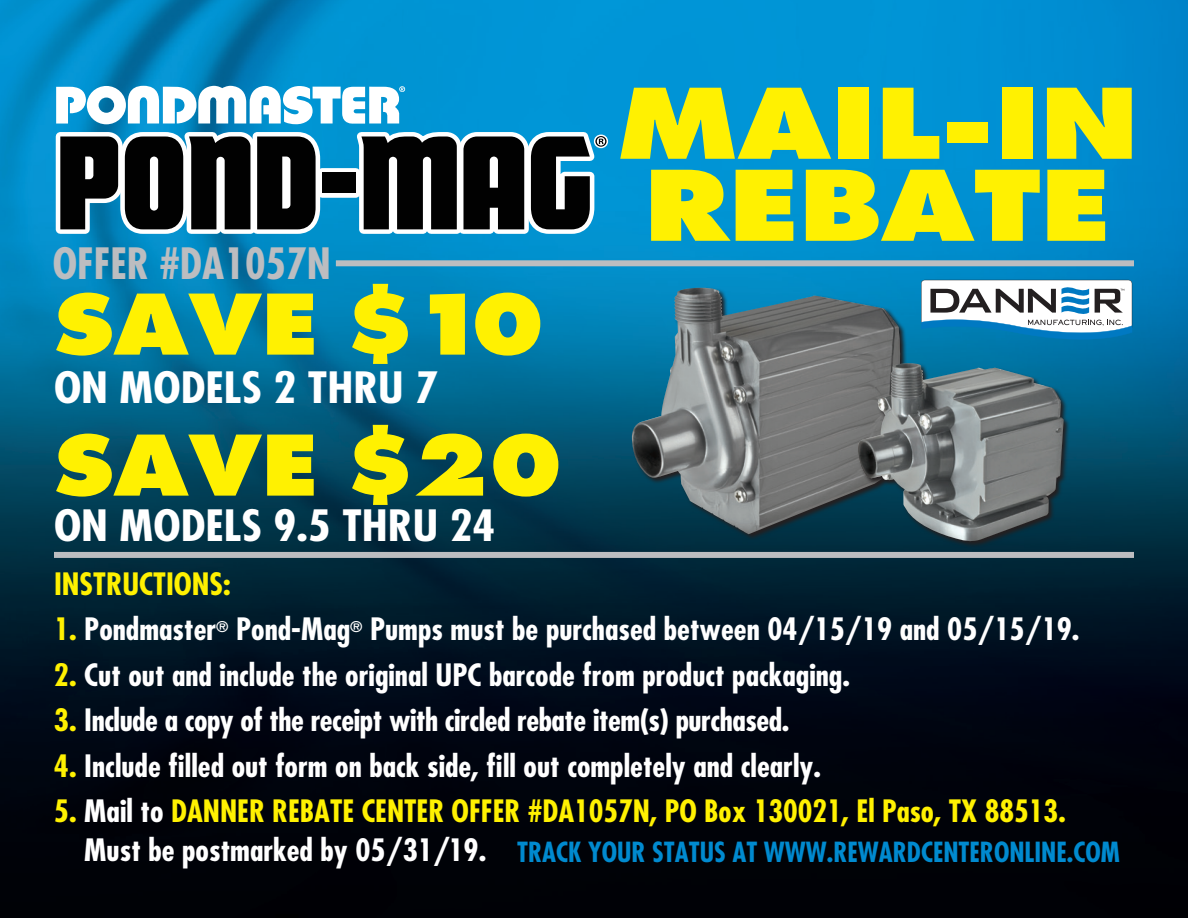
<style>
.page{position:relative;width:1188px;height:918px;background:#fff}
.page>*{position:absolute;margin:0;border:0;box-sizing:border-box;transform-origin:0 0}
.t1{font:800 94.2px/81.9px "Futura Std";color:#fff101;scale:1.19 1}
.t2{font:800 81px "Futura Std";color:#fff101;scale:1.12 1}
.t3{font:700 condensed 42px "Futura Std";color:#fff;scale:1.12 1}
.t4{font:700 condensed 42px "Futura Std";color:#bcbdc0}
.t5{font:700 condensed 30px "Futura Std";color:#fff}
.t6{font:700 condensed 30px/39px "Futura Std";color:#fff101}
.t7{font:700 condensed 27px "Futura Std";color:#008acf}
.s1{color:#fff101}
.s2{color:#fff}
</style>
<div class="page">
<img style="left:0;top:0;width:1188px;height:918px">
<svg style="left:325px;top:168px;width:24px;height:30px"></svg>
<svg style="left:56px;top:132px;width:269px;height:102px"></svg>
<div style="left:322px;top:173px;width:34px;height:20px;background:#010101"></div>
<svg style="left:349px;top:132px;width:259px;height:102px"></svg>
<svg style="left:56px;top:86px;width:349px;height:38px"></svg>
<svg style="left:632px;top:288px;width:275px;height:252px;background:#023f58"></svg>
<img style="left:632px;top:288px;width:269px;height:246px">
<svg style="left:857px;top:363px;width:214px;height:184px;background:#094157"></svg>
<img style="left:858px;top:363px;width:206px;height:180px">
<svg style="left:921px;top:280px;width:211px;height:65px"></svg>
<div style="left:336px;top:260px;width:798px;height:6px;background:#bcbdc0"></div>
<div style="left:54px;top:552px;width:1080px;height:6px;background:#bcbdc0"></div>
<h3 class="t4" style="left:53px;top:237px;width:279px">OFFER #DA1057N</h3>
<h2 class="t2" style="left:54px;top:273px;width:440px">SAVE $10</h2>
<h3 class="t3" style="left:54px;top:361px;width:345px">ON MODELS 2 THRU 7</h3>
<h2 class="t2" style="left:54px;top:414px;width:456px">SAVE $20</h2>
<h3 class="t3" style="left:54px;top:499px;width:396px">ON MODELS 9.5 THRU 24</h3>
<h1 class="t1" style="left:617px;top:83px;width:440px">MAIL-IN<br>REBATE</h1>
<p class="t6" style="left:54px;top:564px;width:178px">INSTRUCTIONS:</p>
<p class="t5" style="left:54px;top:611px;width:1027px"><span class="s1">1.</span> Pondmaster<sup>®</sup> Pond-Mag<sup>®</sup> Pumps must be purchased between 04/15/19 and 05/15/19.</p>
<p class="t5" style="left:54px;top:656px;width:798px"><span class="s1">2.</span> Cut out and include the original UPC barcode from product packaging.</p>
<p class="t5" style="left:54px;top:701px;width:737px"><span class="s1">3.</span> Include a copy of the receipt with circled rebate item(s) purchased.</p>
<p class="t5" style="left:54px;top:747px;width:769px"><span class="s1">4.</span> Include filled out form on back side, fill out completely and clearly.</p>
<p class="t6" style="left:84px;top:792px;width:983px;text-indent:-30px">5. <span class="s2">Mail to</span> DANNER REBATE CENTER OFFER #DA1057N, PO Box 130021, El Paso, TX 88513.<br><span class="s2">Must be postmarked by 05/31/19.</span></p>
<p class="t7" style="left:517px;top:836px;width:604px">TRACK YOUR STATUS AT WWW.REWARDCENTERONLINE.COM</p>
</div>
